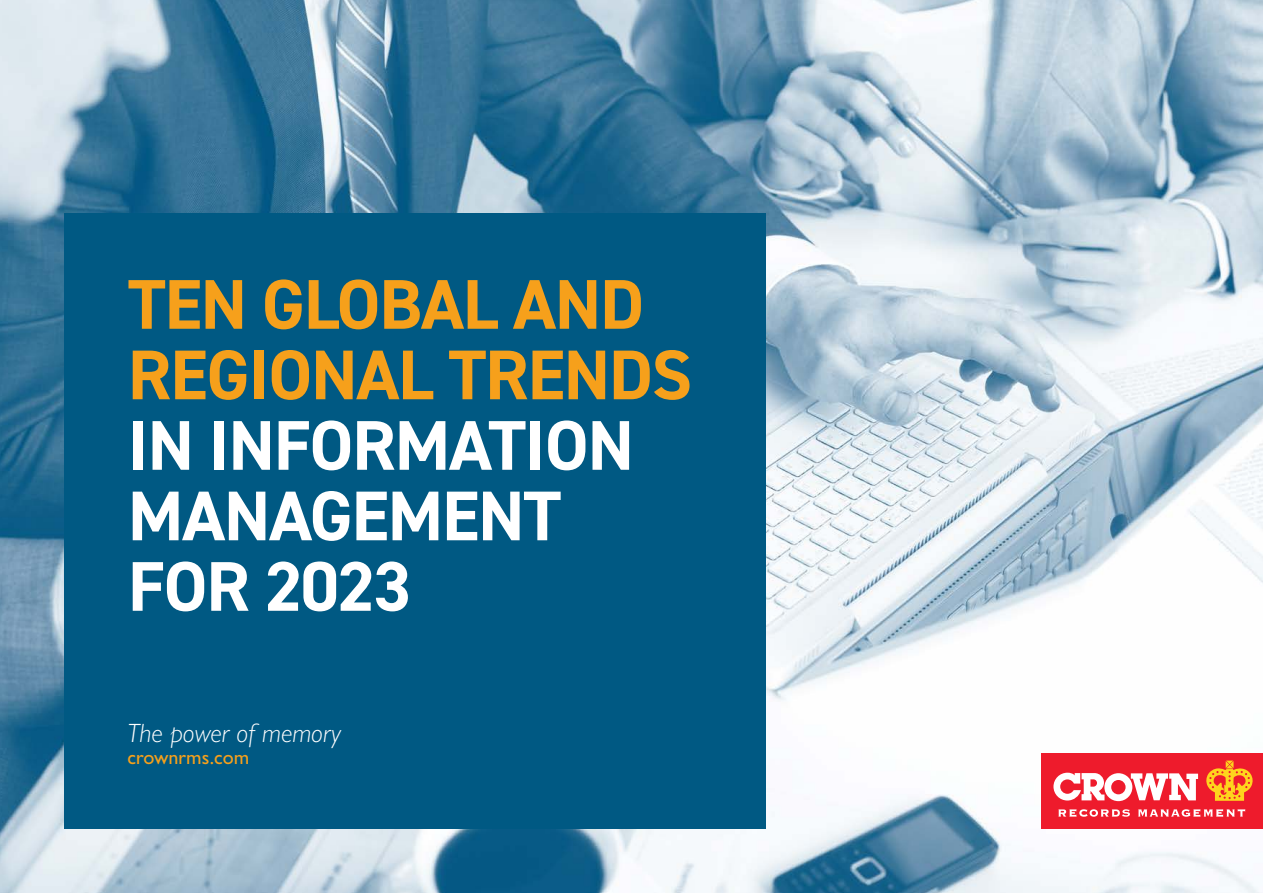
<style>
.page{position:relative;width:1263px;height:893px;background:#fff}
.page>*{position:absolute;margin:0;border:0;box-sizing:border-box;transform-origin:0 0}
.t1{font:700 70.5px "DIN2014";letter-spacing:-.015em;color:#fff}
.t2{font:700 70.5px/70.5px "DIN2014";letter-spacing:-.015em;color:#f6a01b}
.t3{font:italic 300 26.55px "Gill Sans Nova";color:#fff}
.t4{font:500 19.95px "Gill Sans Nova";color:#f6a01b}
</style>
<div class="page">
<img style="left:0;top:0;width:1263px;height:893px">
<div style="left:64px;top:213px;width:701px;height:615px;background:#005983"></div>
<div style="left:1042px;top:753px;width:221px;height:75px;background:#ee1b2c"></div>
<svg style="left:1053px;top:773px;width:145px;height:28px"></svg>
<svg style="left:1206px;top:761px;width:47px;height:40px"></svg>
<svg style="left:1058px;top:809px;width:72px;height:8px"></svg>
<svg style="left:1138px;top:809px;width:107px;height:8px"></svg>
<p class="t2" style="left:128px;top:268px;width:566px">TEN GLOBAL AND<br>REGIONAL TRENDS</p>
<p class="t1" style="left:128px;top:399px;width:507px">IN INFORMATION</p>
<p class="t1" style="left:128px;top:469px;width:435px">MANAGEMENT</p>
<p class="t1" style="left:128px;top:540px;width:285px">FOR 2023</p>
<p class="t3" style="left:128px;top:716px;width:215px">The power of memory</p>
<p class="t4" style="left:128px;top:745px;width:123px">crownrms.com</p>
</div>
